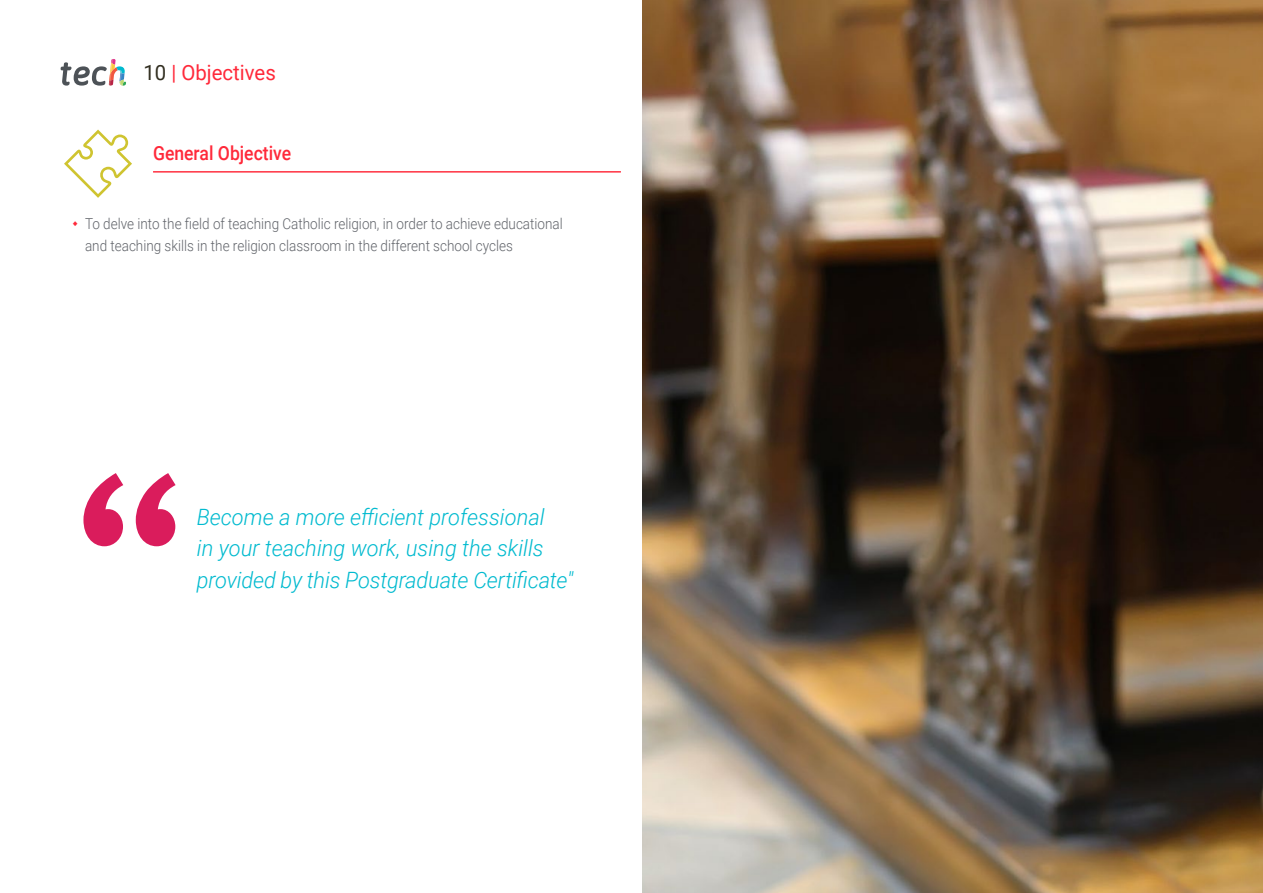
<style>
.page{position:relative;width:1263px;height:893px;background:#fff}
.page>*{position:absolute;margin:0;border:0;box-sizing:border-box;transform-origin:0 0}
.t1{font:italic 300 22.5px/31.5px "Roboto";color:#00bacf}
.t2{font:21px "Roboto";color:#ff293a}
.t3{font:500 19.5px "Roboto";color:#ff293a;scale:.9 1}
.t4{font:300 15px/22.5px "Roboto";color:#61646a;scale:.9 1}
.s1{color:#312e20}
</style>
<div class="page">
<hr style="left:153px;top:171px;width:468px;height:1px;background:#ff293a">
<svg style="left:64px;top:130px;width:68px;height:68px"></svg>
<img style="left:642px;top:0;width:621px;height:893px">
<svg style="left:61px;top:59px;width:65px;height:27px"></svg>
<svg style="left:83px;top:473px;width:93px;height:73px"></svg>
<h2 class="t2" style="left:144px;top:57px;width:134px"><span class="s1">10</span> | Objectives</h2>
<h3 class="t3" style="left:153px;top:140px;width:155px">General Objective</h3>
<p class="t4" style="left:85px;top:212px;width:532px">To delve into the field of teaching Catholic religion, in order to achieve educational and teaching skills in the religion classroom in the different school cycles</p>
<h1 class="t1" style="left:197px;top:500px;width:378px">Become a more efficient professional<br>in your teaching work, using the skills provided by this Postgraduate Certificate"</h1>
</div>
